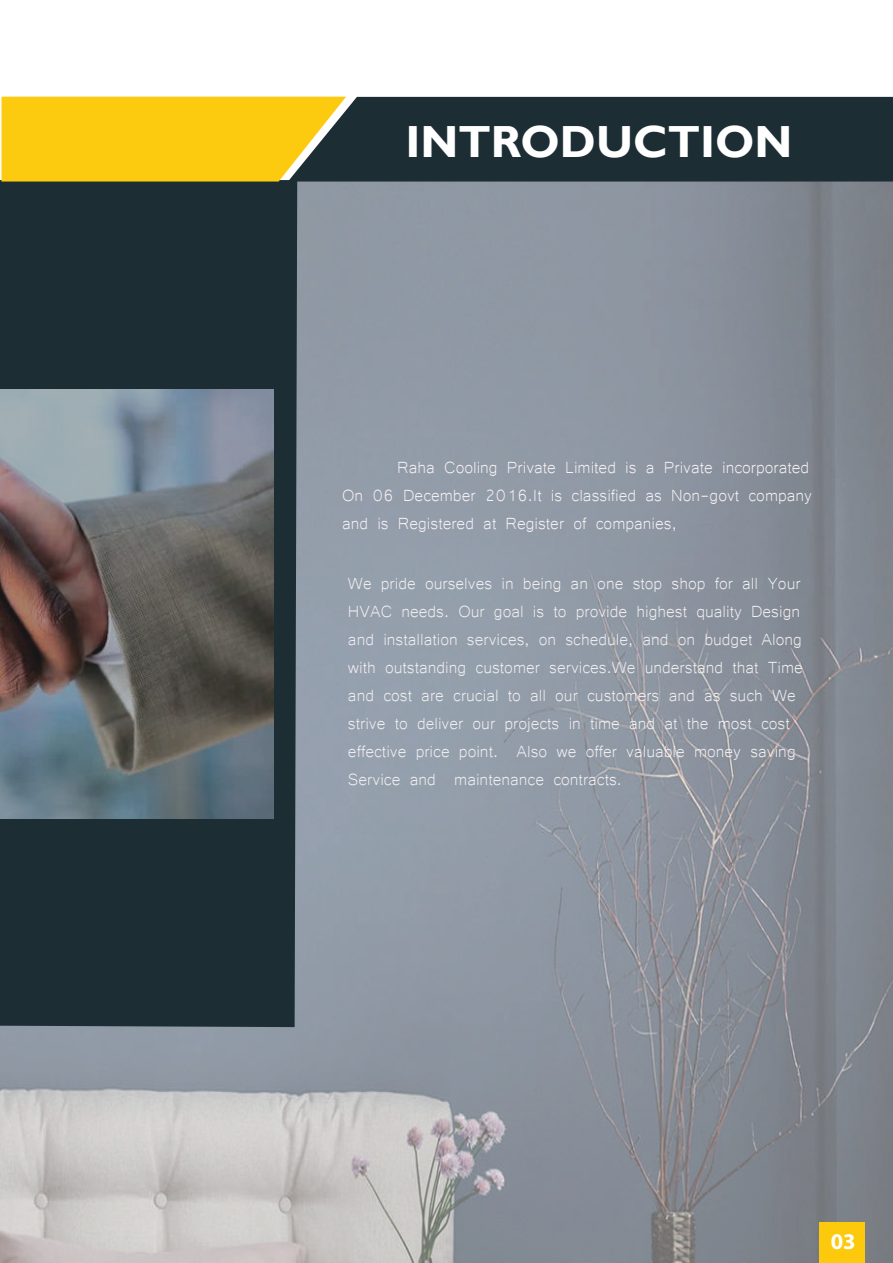
<style>
.page{position:relative;width:893px;height:1263px;background:#fff}
.page>*{position:absolute;margin:0;border:0;box-sizing:border-box;transform-origin:0 0}
.t1{font:700 45px "Gill Sans";color:#fff}
.t2{font:700 22.5px "Myriad Pro";color:#fff}
.t3{font:21px/28px "Microsoft Yi Baiti";color:#f4f2f3}
.t4{font:21px/27.9px "Microsoft Yi Baiti";color:#f9f4f6}
</style>
<div class="page">
<img style="left:0;top:182px;width:893px;height:1081px">
<div style="left:0;top:180px;width:297px;height:847px;background:#1c2d34"></div>
<div style="left:346px;top:97px;width:547px;height:85px;background:#1c2d34"></div>
<svg style="left:1px;top:97px;width:345px;height:85px;background:#ebc019"></svg>
<img style="left:0;top:389px;width:273px;height:430px">
<div style="left:819px;top:1222px;width:46px;height:41px;background:#fcc90d"></div>
<h1 class="t1" style="left:405px;top:115px;width:389px">INTRODUCTION</h1>
<p class="t4" style="left:342px;top:451px;width:472px;text-indent:55px">Raha Cooling Private Limited is a Private incorporated<br>On 06 December 2016.It is classified as Non-govt company and is Registered at Register of companies,</p>
<p class="t3" style="left:348px;top:567px;width:456px">We pride ourselves in being an one stop shop for all Your HVAC needs. Our goal is to provide highest quality Design and installation services, on schedule, and on budget Along with outstanding customer services.We understand that Time and cost are crucial to all our customers and as such We strive to deliver our projects in time and at the most cost effective price point. Also we offer valuable money saving Service and maintenance contracts.</p>
<p class="t2" style="left:831px;top:1226px;width:26px">03</p>
</div>
